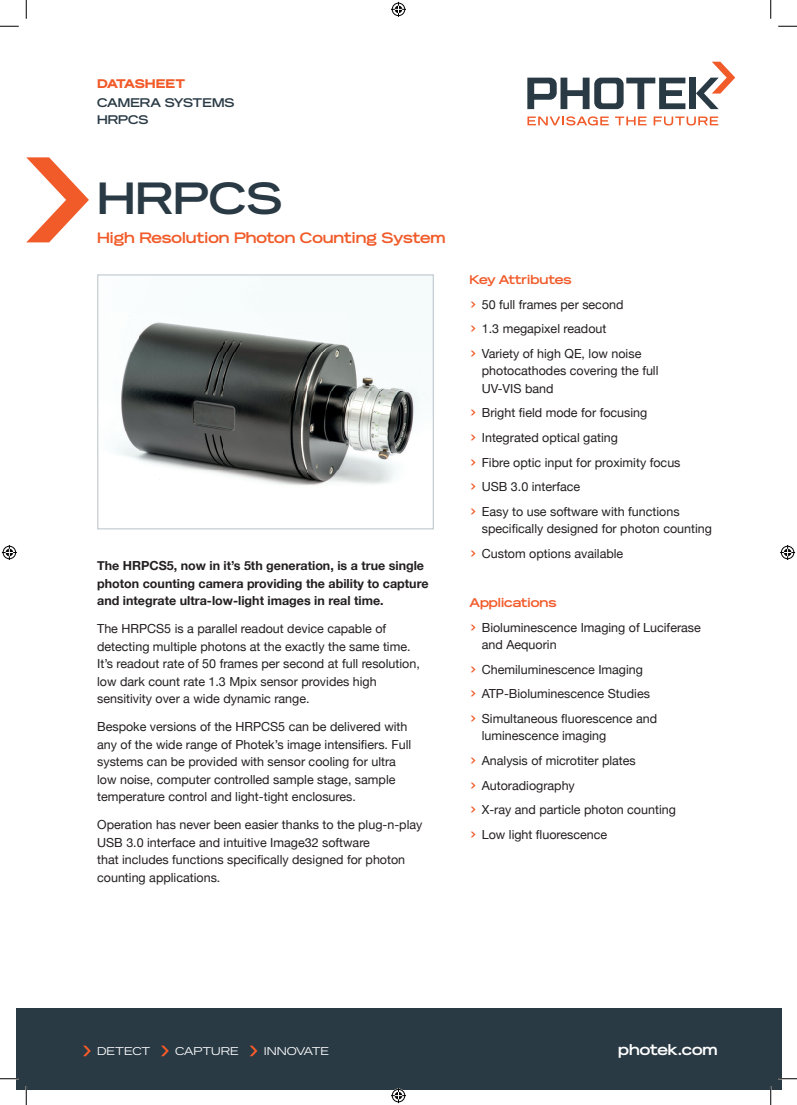
<style>
.page{position:relative;width:797px;height:1105px;background:#fff}
.page>*{position:absolute;margin:0;border:0;box-sizing:border-box;transform-origin:0 0}
.t1{font:700 45px "Reservation Wide";color:#293a45}
.t2{font:700 15px "Reservation Wide";color:#f15b2a}
.t3{font:700 15px "Reservation Wide";color:#fff}
.t4{font:12.5px/24.6px "Helvetica Neue";color:#231f20}
.t5{font:700 12.5px/17.5px "Helvetica Neue";color:#231f20}
.t6{font:700 12.5px "Reservation Wide";color:#f15b2a}
.t7{font:700 12.5px/17.5px "Reservation Wide";color:#293a45}
.t8{font:900 12.5px "Reservation Wide";letter-spacing:-.01em;color:#f15b2a}
.t9{font:11.25px "Reservation Wide";color:#fff}
.s1{font-family:"Poppins";font-weight:500;color:#f15b2a}
</style>
<div class="page">
<div style="left:16px;top:1008px;width:765px;height:81px;background:#293a45"></div>
<svg style="left:249px;top:1045px;width:8px;height:11px"></svg>
<svg style="left:161px;top:1045px;width:8px;height:11px"></svg>
<svg style="left:83px;top:1045px;width:8px;height:11px"></svg>
<img style="left:113px;top:322px;width:316px;height:164px">
<div style="left:97px;top:274px;width:337px;height:255px;border:1px solid #c5ced3"></div>
<svg style="left:527px;top:78px;width:158px;height:31px"></svg>
<div style="left:689px;top:78px;width:7px;height:31px;background:#293a45"></div>
<svg style="left:696px;top:62px;width:39px;height:47px"></svg>
<svg style="left:527px;top:116px;width:81px;height:9px"></svg>
<svg style="left:615px;top:117px;width:31px;height:8px"></svg>
<svg style="left:653px;top:117px;width:65px;height:8px"></svg>
<svg style="left:26px;top:157px;width:63px;height:85px"></svg>
<svg style="left:0;top:25px;width:19px;height:2px"></svg>
<svg style="left:778px;top:25px;width:19px;height:2px"></svg>
<svg style="left:0;top:1078px;width:19px;height:1px"></svg>
<svg style="left:778px;top:1078px;width:19px;height:1px"></svg>
<svg style="left:25px;top:0;width:2px;height:19px"></svg>
<svg style="left:25px;top:1086px;width:2px;height:19px"></svg>
<svg style="left:770px;top:0;width:1px;height:19px"></svg>
<svg style="left:770px;top:1086px;width:1px;height:19px"></svg>
<svg style="left:391px;top:2px;width:15px;height:15px"></svg>
<svg style="left:391px;top:1088px;width:15px;height:15px"></svg>
<svg style="left:2px;top:545px;width:15px;height:15px"></svg>
<svg style="left:780px;top:545px;width:15px;height:15px"></svg>
<p class="t8" style="left:97px;top:77px;width:90px">DATASHEET</p>
<p class="t7" style="left:97px;top:94px;width:139px">CAMERA SYSTEMS<br>HRPCS</p>
<h1 class="t1" style="left:97px;top:171px;width:187px">HRPCS</h1>
<p class="t2" style="left:97px;top:228px;width:350px">High Resolution Photon Counting System</p>
<p class="t5" style="left:97px;top:557px;width:333px">The HRPCS5, now in it’s 5th generation, is a true single photon counting camera providing the ability to capture and integrate ultra-low-light images in real time.</p>
<p class="t4" style="left:97px;top:621px;width:324px;line-height:17.5px">The HRPCS5 is a parallel readout device capable of detecting multiple photons at the exactly the same time.<br>It’s readout rate of 50 frames per second at full resolution, low dark count rate 1.3 Mpix sensor provides high sensitivity over a wide dynamic range.</p>
<p class="t4" style="left:97px;top:719px;width:315px;line-height:17.5px">Bespoke versions of the HRPCS5 can be delivered with any of the wide range of Photek’s image intensifiers. Full systems can be provided with sensor cooling for ultra low noise, computer controlled sample stage, sample temperature control and light-tight enclosures.</p>
<p class="t4" style="left:97px;top:817px;width:327px;line-height:17.5px">Operation has never been easier thanks to the plug-n-play USB 3.0 interface and intuitive Image32 software<br>that includes functions specifically designed for photon counting applications.</p>
<p class="t6" style="left:469px;top:272px;width:104px">Key Attributes</p>
<p class="t4" style="left:469px;top:293px;width:173px"><span class="s1">&gt;</span> 50 full frames per second<br><span class="s1">&gt;</span> 1.3 megapixel readout<br><span class="s1">&gt;</span> Variety of high QE, low noise</p>
<p class="t4" style="left:482px;top:363px;width:178px;line-height:17.5px">photocathodes covering the full<br>UV-VIS band</p>
<p class="t4" style="left:469px;top:401px;width:213px"><span class="s1">&gt;</span> Bright field mode for focusing<br><span class="s1">&gt;</span> Integrated optical gating<br><span class="s1">&gt;</span> Fibre optic input for proximity focus <span class="s1">&gt;</span> USB 3.0 interface<br><span class="s1">&gt;</span> Easy to use software with functions</p>
<p class="t4" style="left:469px;top:517px;width:244px;text-indent:12px">specifically designed for photon counting <span class="s1">&gt;</span> Custom options available</p>
<p class="t6" style="left:469px;top:595px;width:89px">Applications</p>
<p class="t4" style="left:482px;top:619px;width:221px;line-height:17.5px;text-indent:-12px"><span class="s1">&gt;</span> Bioluminescence Imaging of Luciferase and Aequorin</p>
<p class="t4" style="left:469px;top:658px;width:189px"><span class="s1">&gt;</span> Chemiluminescence Imaging<br><span class="s1">&gt;</span> ATP-Bioluminescence Studies <span class="s1">&gt;</span> Simultaneous fluorescence and</p>
<p class="t4" style="left:469px;top:724px;width:208px;text-indent:12px">luminescence imaging<br><span class="s1">&gt;</span> Analysis of microtiter plates<br><span class="s1">&gt;</span> Autoradiography<br><span class="s1">&gt;</span> X-ray and particle photon counting <span class="s1">&gt;</span> Low light fluorescence</p>
<p class="t9" style="left:97px;top:1044px;width:55px">DETECT</p>
<p class="t9" style="left:175px;top:1044px;width:65px">CAPTURE</p>
<p class="t9" style="left:264px;top:1044px;width:67px">INNOVATE</p>
<p class="t3" style="left:618px;top:1041px;width:101px">photek.com</p>
</div>
